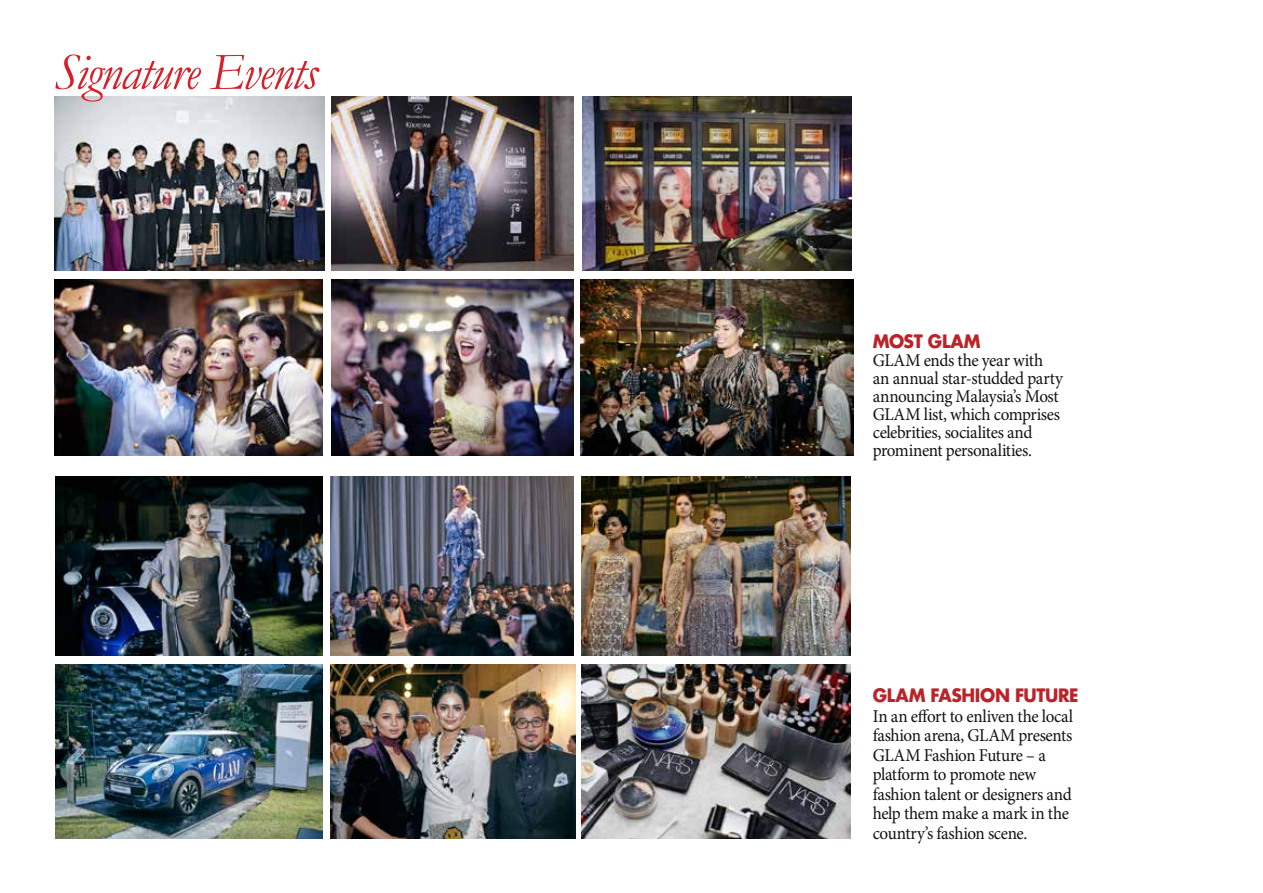
<style>
.page{position:relative;width:1263px;height:893px;background:#fff}
.page>*{position:absolute;margin:0;border:0;box-sizing:border-box;transform-origin:0 0}
.t1{font:italic 52.8px "Garamond";letter-spacing:-.03em;color:#d81f27;scale:.95 1}
.t2{font:18px/19.5px "Minion Pro";letter-spacing:-.02em;color:#121212;scale:.95 1}
.t3{font:700 18px "Futura Std";letter-spacing:-.02em;color:#bc2229;scale:.95 1}
</style>
<div class="page">
<img style="left:55px;top:477px;width:268px;height:179px">
<img style="left:330px;top:477px;width:244px;height:179px">
<img style="left:55px;top:665px;width:268px;height:174px">
<img style="left:330px;top:665px;width:245px;height:174px">
<img style="left:582px;top:477px;width:269px;height:179px">
<img style="left:582px;top:665px;width:269px;height:174px">
<img style="left:54px;top:97px;width:270px;height:174px">
<img style="left:331px;top:97px;width:243px;height:174px">
<img style="left:54px;top:280px;width:269px;height:176px">
<img style="left:331px;top:280px;width:243px;height:176px">
<img style="left:582px;top:97px;width:269px;height:174px">
<img style="left:581px;top:280px;width:272px;height:176px">
<h1 class="t1" style="left:54px;top:40px;width:279px">Signature Events</h1>
<p class="t3" style="left:873px;top:329px;width:115px">MOST GLAM</p>
<p class="t2" style="left:873px;top:351px;width:202px;line-height:18px">GLAM ends the year with an annual star-studded party announcing Malaysia’s Most<br>GLAM list, which comprises celebrities, socialites and prominent personalities.</p>
<p class="t3" style="left:873px;top:683px;width:218px">GLAM FASHION FUTURE</p>
<p class="t2" style="left:873px;top:706px;width:212px">In an effort to enliven the local fashion arena, GLAM presents<br>GLAM Fashion Future – a platform to promote new fashion talent or designers and help them make a mark in the country’s fashion scene.</p>
</div>
